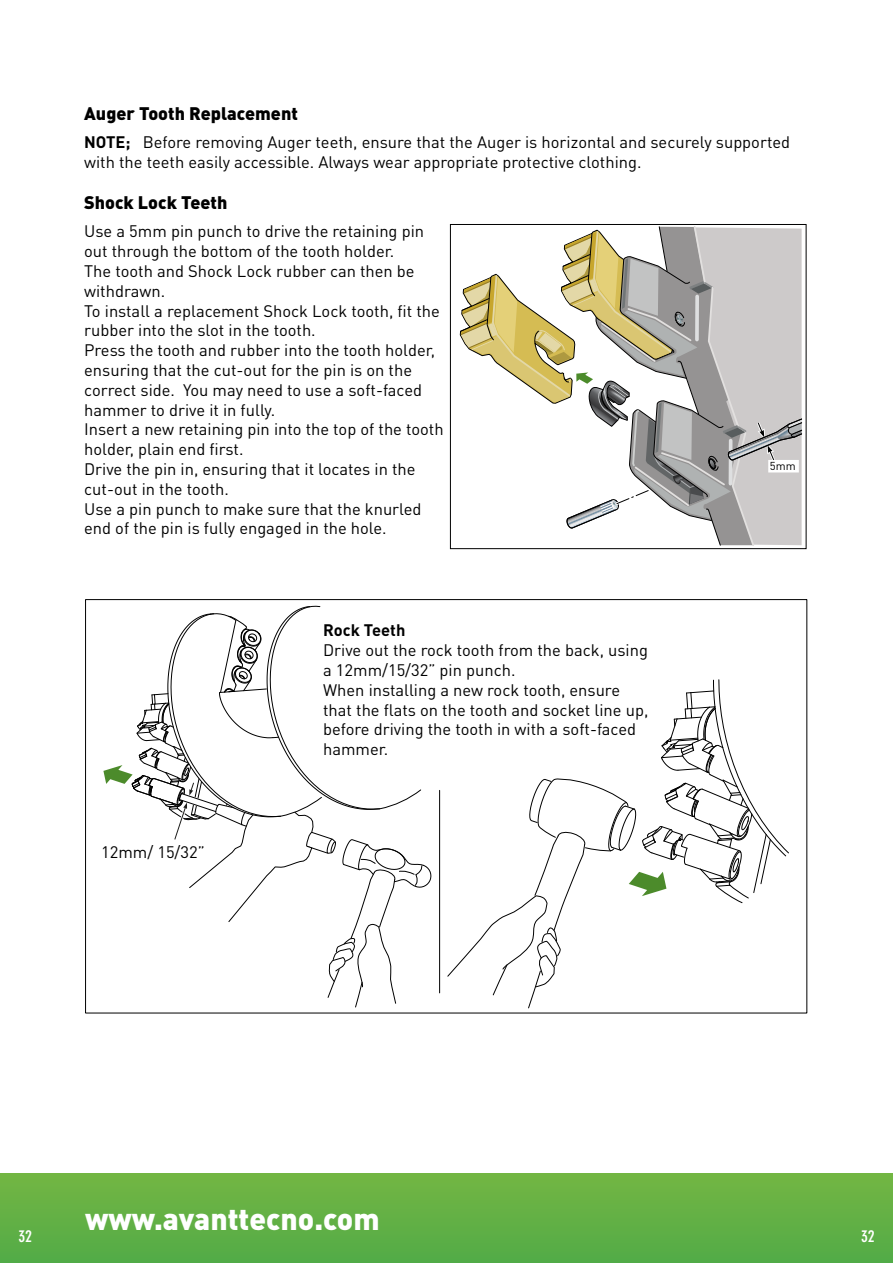
<style>
.page{position:relative;width:893px;height:1263px;background:#fff}
.page>*{position:absolute;margin:0;border:0;box-sizing:border-box;transform-origin:0 0}
.t1{font:900 30px "DIN Pro";color:#fff}
.t2{font:900 18px "DIN Pro";color:#000}
.t3{font:16.5px/19.8px "DIN Pro";color:#000}
.t4{font:700 16.5px "DIN Pro";color:#000}
.t5{font:700 condensed 16.5px "DIN Neuzeit Grotesk Std";color:#fff}
.t6{font:11.4px "DIN Pro";color:#000}
.s1{font-weight:700}
</style>
<div class="page">
<div style="left:0;top:1174px;width:893px;height:89px;background:linear-gradient(to bottom,#73b643,#52ab47)"></div>
<svg style="left:447px;top:679px;width:342px;height:330px"></svg>
<hr style="left:439px;top:790px;width:1px;height:203px;background:#000">
<svg style="left:103px;top:606px;width:329px;height:402px"></svg>
<svg style="left:459px;top:226px;width:344px;height:320px"></svg>
<div style="left:450px;top:224px;width:356px;height:325px;border:1px solid #000"></div>
<p class="t2" style="left:84px;top:101px;width:215px">Auger Tooth Replacement</p>
<p class="t3" style="left:84px;top:132px;width:707px"><span class="s1">NOTE;</span> Before removing Auger teeth, ensure that the Auger is horizontal and securely supported with the teeth easily accessible. Always wear appropriate protective clothing.</p>
<p class="t2" style="left:84px;top:190px;width:145px">Shock Lock Teeth</p>
<p class="t3" style="left:84px;top:221px;width:361px">Use a 5mm pin punch to drive the retaining pin out through the bottom of the tooth holder.<br>The tooth and Shock Lock rubber can then be withdrawn.<br>To install a replacement Shock Lock tooth, fit the rubber into the slot in the tooth.<br>Press the tooth and rubber into the tooth holder, ensuring that the cut-out for the pin is on the correct side. You may need to use a soft-faced hammer to drive it in fully.<br>Insert a new retaining pin into the top of the tooth holder, plain end first.<br>Drive the pin in, ensuring that it locates in the cut-out in the tooth.<br>Use a pin punch to make sure that the knurled end of the pin is fully engaged in the hole.</p>
<p class="t6" style="left:770px;top:458px;width:27px">5mm</p>
<p class="t3" style="left:101px;top:842px;width:105px">12mm/ 15/32”</p>
<p class="t4" style="left:323px;top:619px;width:84px">Rock Teeth</p>
<p class="t3" style="left:323px;top:639px;width:327px">Drive out the rock tooth from the back, using a 12mm/15/32” pin punch.<br>When installing a new rock tooth, ensure that the flats on the tooth and socket line up, before driving the tooth in with a soft-faced hammer.</p>
<p class="t5" style="left:18px;top:1226px;width:15px">32</p>
<h1 class="t1" style="left:85px;top:1198px;width:296px">www.avanttecno.com</h1>
<p class="t5" style="left:861px;top:1226px;width:15px">32</p>
</div>
